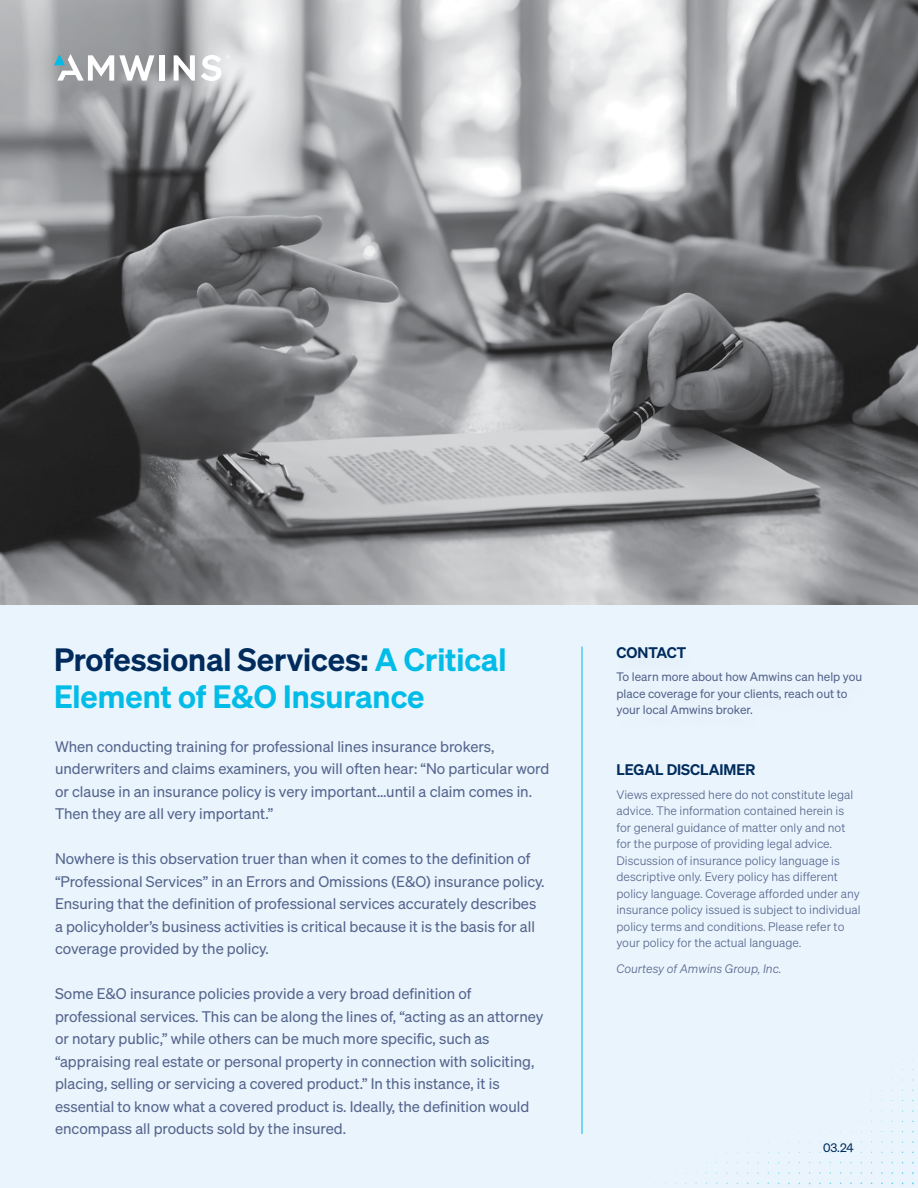
<style>
.page{position:relative;width:918px;height:1188px;background:#e9f4fc}
.page>*{position:absolute;margin:0;border:0;box-sizing:border-box;transform-origin:0 0}
.t1{font:600 31.5px/37.5px "Sohne";color:#00bce7}
.t2{font:15px/22.5px "Sohne Buch";color:#55648d}
.t3{font:600 15px "Sohne";color:#002b5c}
.t4{font:12px/16.5px "Sohne Leicht";color:#55648d}
.t5{font:12px/16.5px "Sohne Buch";color:#55648d}
.t6{font:12px "Sohne Leicht Kursiv";color:#55648d}
.t7{font:12px "Sohne Buch";color:#002b5c}
.s1{color:#002b5c}
</style>
<div class="page">
<img style="left:0;top:0;width:918px;height:605px">
<div style="left:160px;top:55px;width:5px;height:26px;background:#fff"></div>
<svg style="left:174px;top:55px;width:21px;height:26px"></svg>
<svg style="left:54px;top:54px;width:100px;height:27px;background:#bac0c2"></svg>
<svg style="left:201px;top:55px;width:29px;height:26px"></svg>
<hr style="left:582px;top:647px;width:1px;height:487px;background:#00bce7">
<h1 class="t1" style="left:54px;top:640px;width:454px"><span class="s1">Professional Services:</span> A Critical<br>Element of E&amp;O Insurance</h1>
<p class="t2" style="left:55px;top:735px;width:496px">When conducting training for professional lines insurance brokers, underwriters and claims examiners, you will often hear: “No particular word or clause in an insurance policy is very important…until a claim comes in.<br>Then they are all very important.”</p>
<p class="t2" style="left:55px;top:847px;width:491px">Nowhere is this observation truer than when it comes to the definition of “Professional Services” in an Errors and Omissions (E&amp;O) insurance policy.<br>Ensuring that the definition of professional services accurately describes a policyholder’s business activities is critical because it is the basis for all coverage provided by the policy.</p>
<p class="t2" style="left:55px;top:982px;width:490px">Some E&amp;O insurance policies provide a very broad definition of professional services. This can be along the lines of, “acting as an attorney or notary public,” while others can be much more specific, such as “appraising real estate or personal property in connection with soliciting, placing, selling or servicing a covered product.” In this instance, it is essential to know what a covered product is. Ideally, the definition would encompass all products sold by the insured.</p>
<p class="t3" style="left:616px;top:643px;width:71px">CONTACT</p>
<p class="t5" style="left:616px;top:669px;width:247px">To learn more about how Amwins can help you place coverage for your clients, reach out to your local Amwins broker.</p>
<p class="t3" style="left:616px;top:761px;width:140px">LEGAL DISCLAIMER</p>
<p class="t4" style="left:616px;top:786px;width:246px">Views expressed here do not constitute legal advice. The information contained herein is for general guidance of matter only and not for the purpose of providing legal advice.<br>Discussion of insurance policy language is descriptive only. Every policy has different policy language. Coverage afforded under any insurance policy issued is subject to individual policy terms and conditions. Please refer to your policy for the actual language.</p>
<p class="t6" style="left:616px;top:961px;width:167px">Courtesy of Amwins Group, Inc.</p>
<p class="t7" style="left:823px;top:1140px;width:32px">03.24</p>
</div>
